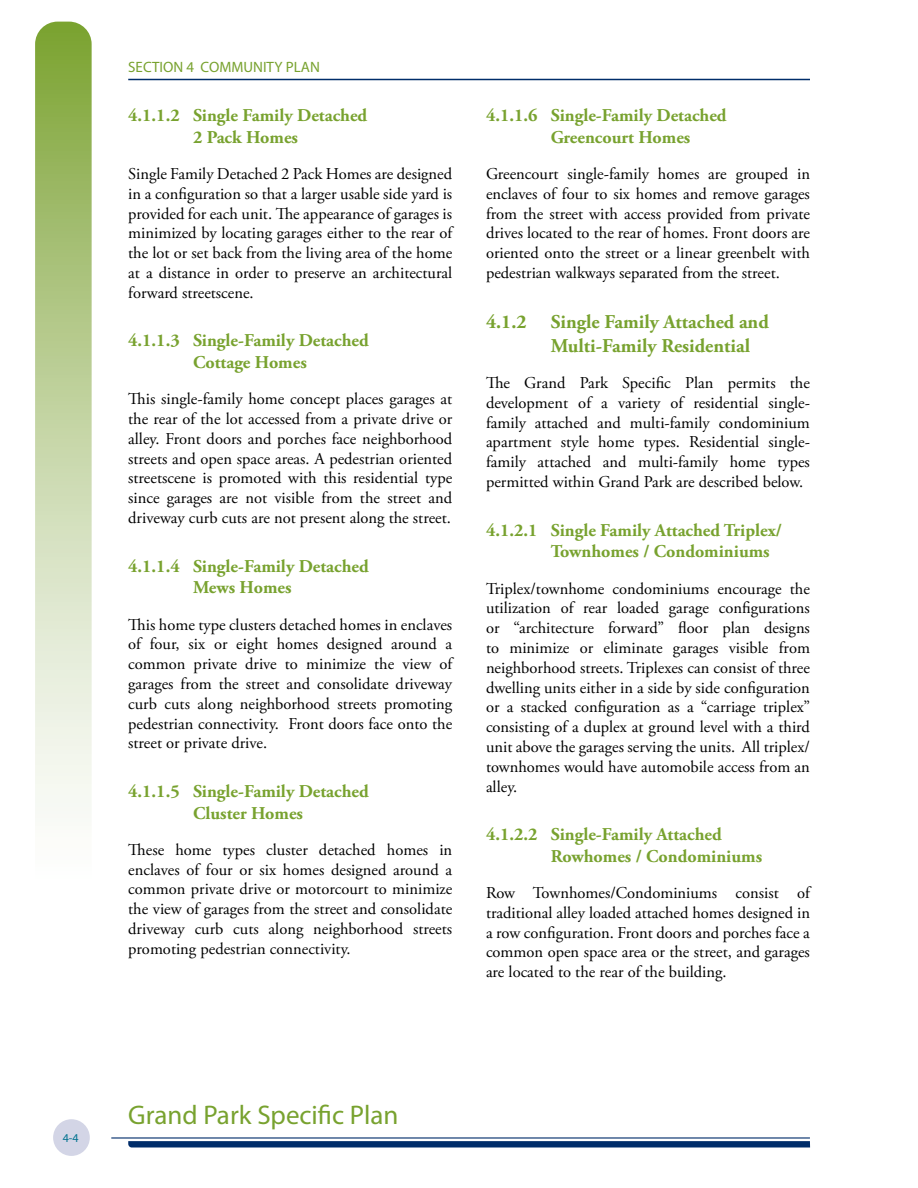
<style>
.page{position:relative;width:918px;height:1188px;background:#fff}
.page>*{position:absolute;margin:0;border:0;box-sizing:border-box;transform-origin:0 0}
.t1{font:27px "Myriad Pro";color:#78a22f}
.t2{font:700 19.5px/23.4px "Adobe Garamond Pro";color:#78a22f}
.t3{font:700 18px/21.6px "Adobe Garamond Pro";color:#78a22f}
.t4{font:16.5px/19.8px "Adobe Garamond Pro";color:#000;text-align:justify}
.t5{font:15px "Myriad Pro";color:#78a22f}
.t6{font:12px "Myriad Pro";color:#00728f}
</style>
<div class="page">
<svg style="left:35px;top:22px;width:57px;height:789px;background:#c0d29e"></svg>
<div style="left:53px;top:1119px;width:37px;height:37px;background:#d3d5e6;border-radius:50%"></div>
<hr style="left:128px;top:79px;width:682px;height:1px;background:#002d6a">
<hr style="left:111px;top:1137px;width:699px;height:2px;background:#002d6a">
<svg style="left:128px;top:1141px;width:682px;height:7px;background:#163f77"></svg>
<p class="t6" style="left:63px;top:1131px;width:17px">4-4</p>
<p class="t5" style="left:128px;top:58px;width:193px">SECTION 4 COMMUNITY PLAN</p>
<p class="t3" style="left:128px;top:105px;width:241px;text-align:center">4.1.1.2 Single Family Detached<br>2 Pack Homes</p>
<p class="t4" style="left:128px;top:164px;width:326px">Single Family Detached 2 Pack Homes are designed in a configuration so that a larger usable side yard is provided for each unit. The appearance of garages is minimized by locating garages either to the rear of the lot or set back from the living area of the home at a distance in order to preserve an architectural forward streetscene.</p>
<p class="t3" style="left:128px;top:330px;width:242px;text-align:center">4.1.1.3 Single-Family Detached<br>Cottage Homes</p>
<p class="t4" style="left:128px;top:390px;width:326px">This single-family home concept places garages at the rear of the lot accessed from a private drive or alley. Front doors and porches face neighborhood streets and open space areas. A pedestrian oriented streetscene is promoted with this residential type since garages are not visible from the street and driveway curb cuts are not present along the street.</p>
<p class="t3" style="left:193px;top:555px;width:177px;text-indent:-65px">4.1.1.4 Single-Family Detached<br>Mews Homes</p>
<p class="t4" style="left:128px;top:615px;width:326px">This home type clusters detached homes in enclaves of four, six or eight homes designed around a common private drive to minimize the view of garages from the street and consolidate driveway curb cuts along neighborhood streets promoting pedestrian connectivity. Front doors face onto the street or private drive.</p>
<p class="t3" style="left:128px;top:781px;width:242px;text-align:center">4.1.1.5 Single-Family Detached<br>Cluster Homes</p>
<p class="t4" style="left:128px;top:840px;width:326px">These home types cluster detached homes in enclaves of four or six homes designed around a common private drive or motorcourt to minimize the view of garages from the street and consolidate driveway curb cuts along neighborhood streets promoting pedestrian connectivity.</p>
<p class="t3" style="left:551px;top:105px;width:177px;text-indent:-65px">4.1.1.6 Single-Family Detached<br>Greencourt Homes</p>
<p class="t4" style="left:486px;top:164px;width:326px">Greencourt single-family homes are grouped in enclaves of four to six homes and remove garages from the street with access provided from private drives located to the rear of homes. Front doors are oriented onto the street or a linear greenbelt with pedestrian walkways separated from the street.</p>
<p class="t2" style="left:551px;top:311px;width:220px;text-indent:-65px">4.1.2 Single Family Attached and<br>Multi-Family Residential</p>
<p class="t4" style="left:486px;top:374px;width:326px">The Grand Park Specific Plan permits the development of a variety of residential single&shy;family attached and multi-family condominium apartment style home types. Residential single&shy;family attached and multi-family home types permitted within Grand Park are described below.</p>
<p class="t3" style="left:551px;top:519px;width:233px;text-indent:-65px">4.1.2.1 Single Family Attached Triplex/<br>Townhomes / Condominiums</p>
<p class="t4" style="left:486px;top:579px;width:326px">Triplex/townhome condominiums encourage the utilization of rear loaded garage configurations or “architecture forward” floor plan designs to minimize or eliminate garages visible from neighborhood streets. Triplexes can consist of three dwelling units either in a side by side configuration or a stacked configuration as a “carriage triplex” consisting of a duplex at ground level with a third unit above the garages serving the units. All triplex/ townhomes would have automobile access from an alley.</p>
<p class="t3" style="left:551px;top:824px;width:213px;text-indent:-65px">4.1.2.2 Single-Family Attached<br>Rowhomes / Condominiums</p>
<p class="t4" style="left:486px;top:884px;width:326px">Row Townhomes/Condominiums consist of traditional alley loaded attached homes designed in a row configuration. Front doors and porches face a common open space area or the street, and garages are located to the rear of the building.</p>
<h1 class="t1" style="left:128px;top:1099px;width:272px">Grand Park Specific Plan</h1>
</div>
